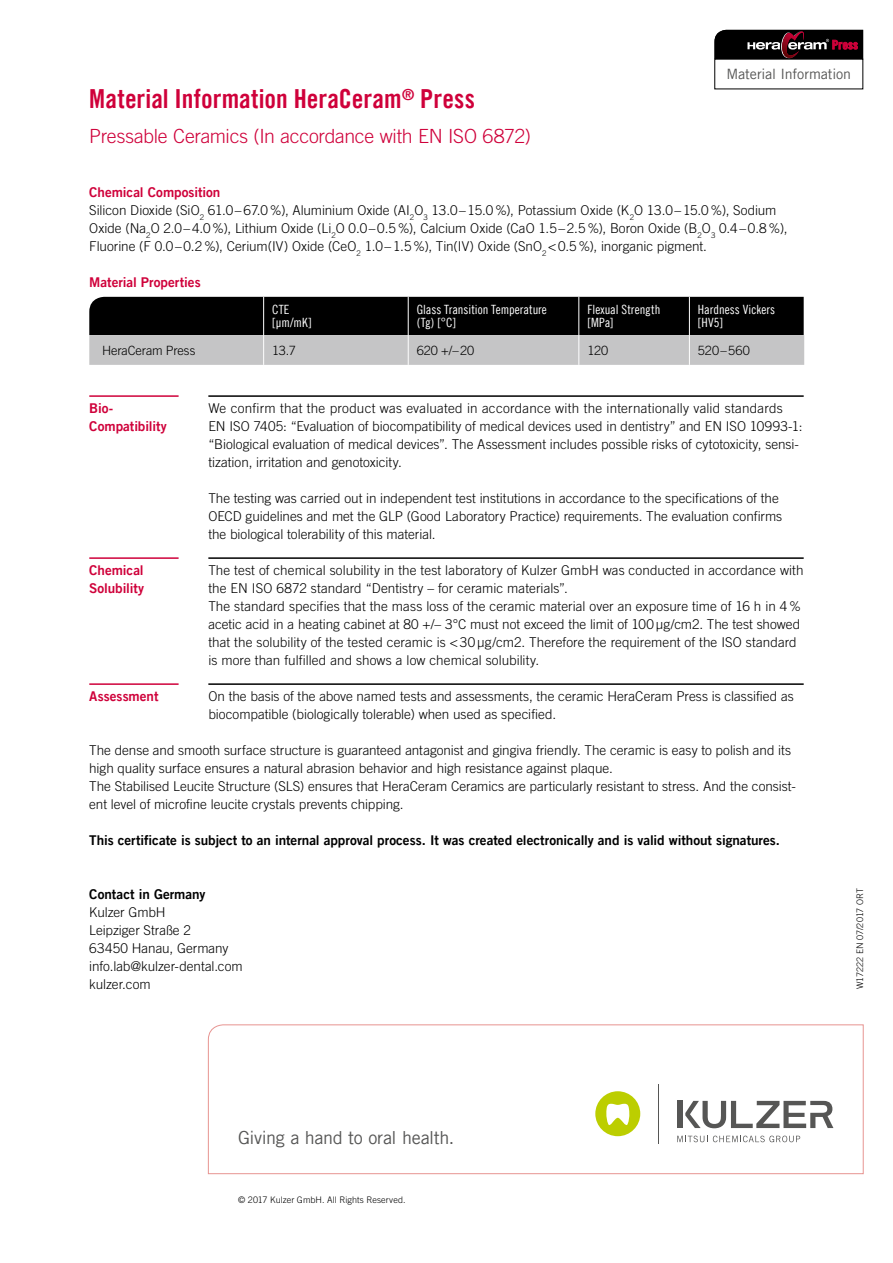
<style>
.page{position:relative;width:893px;height:1263px;background:#fff}
.page>*{position:absolute;margin:0;border:0;box-sizing:border-box;transform-origin:0 0}
.BrandBox_01_A_Certif{font:26.25px "Trade Gothic LT Com Bd Cn 20";letter-spacing:.005em;color:#cf003a}
.SubHead_01_1_Zeile_C{font:300 19.5px "Trade Gothic LT Com";letter-spacing:-.015em;color:#cf003a}
.BrandBox_01_C_Certif{font:18px "Trade Gothic LT Com";letter-spacing:-.02em;color:#565655}
.BrandLogo_Zusatz_01{font:14.25px "Trade Gothic LT Com";letter-spacing:-.01em;color:#565655}
.Body_Certificate_Lin{font:300 13.5px/18px "Trade Gothic LT Com";color:#000}
.Body_Certificate{font:300 13.5px/18px "Trade Gothic LT Com";color:#000}
.Body_Certificate-2{font:13.5px "Trade Gothic LT Com Bd 2";letter-spacing:-.005em;color:#000}
.Adress_New_01_B_Cert{font:300 13.5px/18px "Trade Gothic LT Com";letter-spacing:-.005em;color:#000}
.Body_Certificate_Lin-2{font:13.5px/18px "Trade Gothic LT Com Bd 2";letter-spacing:-.005em;color:#cf003a}
.Body_Certificate-3{font:13.5px "Trade Gothic LT Com Bd 2";color:#cf003a}
.Address_01_A__Certif{font:13.5px "Trade Gothic LT Com Bd 2";color:#000}
.Tabelle_01_Certifica{font:12.75px/13.5px "Trade Gothic LT Com Cn 18";letter-spacing:.005em;color:#fff}
.Tabelle_01_C_Certifi{font:300 12.75px "Trade Gothic LT Com";letter-spacing:-.005em;color:#000}
.Disclaimer_2017{font:300 9px "Trade Gothic LT Com";letter-spacing:.01em;color:#000}
.PrintReferenceNR_01{font:300 9px "Trade Gothic LT Com";letter-spacing:.005em;color:#000}
</style>
<div class="page">
<svg style="left:714px;top:30px;width:149px;height:29px;background:#241519"></svg>
<svg style="left:208px;top:1024px;width:656px;height:150px"></svg>
<hr style="left:658px;top:1084px;width:1px;height:60px;background:#565655">
<svg style="left:677px;top:1135px;width:123px;height:7px"></svg>
<div style="left:677px;top:1101px;width:5px;height:27px;background:#565655"></div>
<svg style="left:685px;top:1101px;width:148px;height:27px"></svg>
<div style="left:595px;top:1091px;width:45px;height:45px;background:#bcce00;border-radius:50%"></div>
<svg style="left:606px;top:1104px;width:24px;height:21px"></svg>
<svg style="left:89px;top:297px;width:715px;height:68px;background:#575758"></svg>
<hr style="left:263px;top:297px;width:1px;height:38px;background:#fff">
<hr style="left:408px;top:297px;width:1px;height:38px;background:#fff">
<hr style="left:578px;top:297px;width:1px;height:38px;background:#fff">
<hr style="left:689px;top:297px;width:1px;height:38px;background:#fff">
<hr style="left:263px;top:335px;width:1px;height:30px;background:#fff">
<hr style="left:408px;top:335px;width:1px;height:30px;background:#fff">
<hr style="left:578px;top:335px;width:1px;height:30px;background:#fff">
<hr style="left:689px;top:335px;width:1px;height:30px;background:#fff">
<hr style="left:208px;top:395px;width:596px;height:2px;background:#000">
<hr style="left:89px;top:395px;width:90px;height:2px;background:#cf003a">
<hr style="left:89px;top:557px;width:90px;height:2px;background:#cf003a">
<hr style="left:89px;top:683px;width:90px;height:2px;background:#cf003a">
<hr style="left:208px;top:557px;width:596px;height:2px;background:#000">
<hr style="left:208px;top:683px;width:596px;height:2px;background:#000">
<p class="BrandBox_01_A_Certif" style="left:89px;top:83px;width:387px">Material Information HeraCeram<sup>®</sup> Press</p>
<p class="SubHead_01_1_Zeile_C" style="left:89px;top:125px;width:443px">Pressable Ceramics (In accordance with EN ISO 6872)</p>
<p class="BrandLogo_Zusatz_01" style="left:726px;top:66px;width:126px">Material Information</p>
<p class="Body_Certificate-3" style="left:89px;top:184px;width:133px">Chemical Composition</p>
<p class="Body_Certificate" style="left:89px;top:201px;width:700px">Silicon Dioxide (SiO<sub>2</sub> 61.0–67.0%), Aluminium Oxide (AI<sub>2</sub>O<sub>3</sub> 13.0–15.0%), Potassium Oxide (K<sub>2</sub>O 13.0–15.0%), Sodium<br>Oxide (Na<sub>2</sub>O 2.0–4.0%), Lithium Oxide (Li<sub>2</sub>O 0.0–0.5%), Calcium Oxide (CaO 1.5–2.5%), Boron Oxide (B<sub>2</sub>O<sub>3</sub> 0.4–0.8%),<br>Fluorine (F 0.0–0.2%), Cerium(IV) Oxide (CeO<sub>2</sub> 1.0–1.5%), Tin(IV) Oxide (SnO<sub>2</sub> &lt;0.5%), inorganic pigment.</p>
<p class="Body_Certificate-3" style="left:89px;top:274px;width:113px">Material Properties</p>
<p class="Tabelle_01_Certifica" style="left:272px;top:302px;width:41px">CTE [μm/mK]</p>
<p class="Tabelle_01_Certifica" style="left:417px;top:302px;width:132px">Glass Transition Temperature (Tg) [°C]</p>
<p class="Tabelle_01_Certifica" style="left:587px;top:302px;width:75px">Flexual Strength [MPa]</p>
<p class="Tabelle_01_Certifica" style="left:698px;top:302px;width:79px">Hardness Vickers [HV5]</p>
<p class="Tabelle_01_C_Certifi" style="left:102px;top:342px;width:95px">HeraCeram Press</p>
<p class="Tabelle_01_C_Certifi" style="left:272px;top:342px;width:25px">13.7</p>
<p class="Tabelle_01_C_Certifi" style="left:417px;top:342px;width:59px">620 +/–20</p>
<p class="Tabelle_01_C_Certifi" style="left:587px;top:342px;width:23px">120</p>
<p class="Tabelle_01_C_Certifi" style="left:698px;top:342px;width:53px">520–560</p>
<p class="Body_Certificate_Lin-2" style="left:89px;top:399px;width:79px">Bio-<br>Compatibility</p>
<p class="Body_Certificate_Lin" style="left:208px;top:399px;width:596px">We confirm that the product was evaluated in accordance with the internationally valid standards EN ISO 7405: “Evaluation of biocompatibility of medical devices used in dentistry” and EN ISO 10993-1: “Biological evaluation of medical devices”. The Assessment includes possible risks of cytotoxicity, sensi&shy;tization, irritation and genotoxicity.</p>
<p class="Body_Certificate_Lin" style="left:208px;top:489px;width:575px">The testing was carried out in independent test institutions in accordance to the specifications of the<br>OECD guidelines and met the GLP (Good Laboratory Practice) requirements. The evaluation confirms the biological tolerability of this material.</p>
<p class="Body_Certificate_Lin-2" style="left:89px;top:561px;width:56px">Chemical<br>Solubility</p>
<p class="Body_Certificate_Lin" style="left:208px;top:561px;width:597px">The test of chemical solubility in the test laboratory of Kulzer GmbH was conducted in accordance with the EN ISO 6872 standard “Dentistry – for ceramic materials”.<br>The standard specifies that the mass loss of the ceramic material over an exposure time of 16 h in 4% acetic acid in a heating cabinet at 80 +/– 3°C must not exceed the limit of 100μg/cm2. The test showed that the solubility of the tested ceramic is &lt;30 μg/cm2. Therefore the requirement of the ISO standard is more than fulfilled and shows a low chemical solubility.</p>
<p class="Body_Certificate_Lin-2" style="left:89px;top:687px;width:71px">Assessment</p>
<p class="Body_Certificate_Lin" style="left:208px;top:687px;width:587px">On the basis of the above named tests and assessments, the ceramic HeraCeram Press is classified as biocompatible (biologically tolerable) when used as specified.</p>
<p class="Body_Certificate" style="left:89px;top:741px;width:703px">The dense and smooth surface structure is guaranteed antagonist and gingiva friendly. The ceramic is easy to polish and its high quality surface ensures a natural abrasion behavior and high resistance against plaque.</p>
<p class="Body_Certificate" style="left:89px;top:777px;width:708px">The Stabilised Leucite Structure (SLS) ensures that HeraCeram Ceramics are particularly resistant to stress. And the consist&shy;ent level of microfine leucite crystals prevents chipping.</p>
<p class="Body_Certificate-2" style="left:89px;top:832px;width:692px">This certificate is subject to an internal approval process. It was created electronically and is valid without signatures.</p>
<p class="Address_01_A__Certif" style="left:89px;top:886px;width:118px">Contact in Germany</p>
<p class="Adress_New_01_B_Cert" style="left:89px;top:903px;width:78px">Kulzer GmbH</p>
<p class="Adress_New_01_B_Cert" style="left:89px;top:921px;width:103px">Leipziger Straße 2</p>
<p class="Adress_New_01_B_Cert" style="left:89px;top:939px;width:155px">63450 Hanau, Germany info.lab@kulzer-dental.com kulzer.com</p>
<p class="BrandBox_01_C_Certif" style="left:238px;top:1126px;width:218px">Giving a hand to oral health.</p>
<p class="Disclaimer_2017" style="left:238px;top:1194px;width:169px">© 2017 Kulzer GmbH. All Rights Reserved.</p>
<p class="PrintReferenceNR_01" style="left:855px;top:989px;width:103px;rotate:-90deg">W17222 EN 07/2017 ORT</p>
</div>
